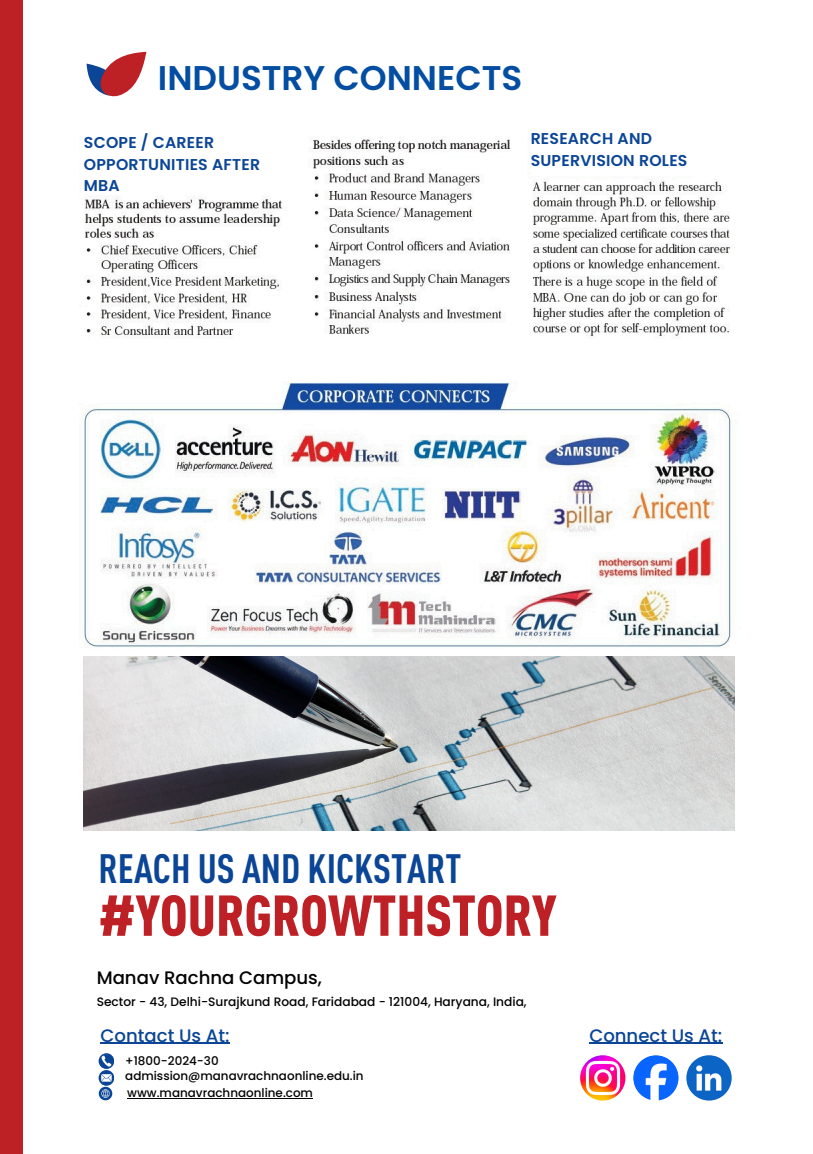
<style>
.page{position:relative;width:813px;height:1154px;background:#fff}
.page>*{position:absolute;margin:0;border:0;box-sizing:border-box;transform-origin:0 0}
.t1{font:900 condensed 56.7px "DIN Arabic";color:#bd2126}
.t2{font:700 condensed 40.51px "DIN Arabic";color:#0b4596}
.t3{font:600 34.21px "Poppins";color:#034ea2}
.t4{font:500 18.11px "Poppins";color:#0b4596}
.t5{font:500 18.11px "Poppins";color:#000}
.t6{font:600 15.66px/21.6px "Poppins";letter-spacing:.015em;color:#0b4596}
.t7{font:500 12.16px "Poppins";color:#000}
.t8{font:500 11.9px "Poppins";color:#000}
</style>
<div class="page">
<img style="left:83px;top:139px;width:652px;height:535px">
<svg style="left:87px;top:52px;width:59px;height:44px"></svg>
<div style="left:530px;top:116px;width:218px;height:59px;background:#fff"></div>
<div style="left:81px;top:126px;width:215px;height:69px;background:#fff"></div>
<div style="left:0;top:0;width:23px;height:1154px;background:#bd2126"></div>
<img style="left:580px;top:1055px;width:45px;height:45px;border-radius:50%">
<img style="left:633px;top:1055px;width:45px;height:45px;border-radius:50%">
<img style="left:686px;top:1055px;width:45px;height:45px;border-radius:50%">
<svg style="left:99px;top:1053px;width:15px;height:47px"></svg>
<hr style="left:100px;top:1043px;width:130px;height:1px;background:#0b4596">
<hr style="left:589px;top:1043px;width:133px;height:1px;background:#0b4596">
<hr style="left:127px;top:1097px;width:186px;height:1px;background:#000">
<img style="left:84px;top:656px;width:650px;height:175px">
<p class="t3" style="left:158px;top:54px;width:366px">INDUSTRY CONNECTS</p>
<p class="t6" style="left:84px;top:132px;width:178px">SCOPE / CAREER<br>OPPORTUNITIES AFTER<br>MBA</p>
<p class="t6" style="left:530px;top:128px;width:158px">RESEARCH AND<br>SUPERVISION ROLES</p>
<h5 class="t2" style="left:99px;top:852px;width:364px">REACH US AND KICKSTART</h5>
<p class="t1" style="left:99px;top:892px;width:459px">#YOURGROWTHSTORY</p>
<h2 class="t5" style="left:97px;top:965px;width:227px">Manav Rachna Campus,</h2>
<h1 class="t7" style="left:97px;top:993px;width:431px">Sector - 43, Delhi-Surajkund Road, Faridabad - 121004, Haryana, India,</h1>
<p class="t4" style="left:100px;top:1023px;width:131px">Contact Us At:</p>
<p class="t4" style="left:589px;top:1023px;width:134px">Connect Us At:</p>
<h4 class="t8" style="left:125px;top:1052px;width:95px">+1800-2024-30</h4>
<p class="t8" style="left:125px;top:1067px;width:240px">admission@manavrachnaonline.edu.in</p>
<p class="t8" style="left:127px;top:1084px;width:187px">www.manavrachnaonline.com</p>
</div>
